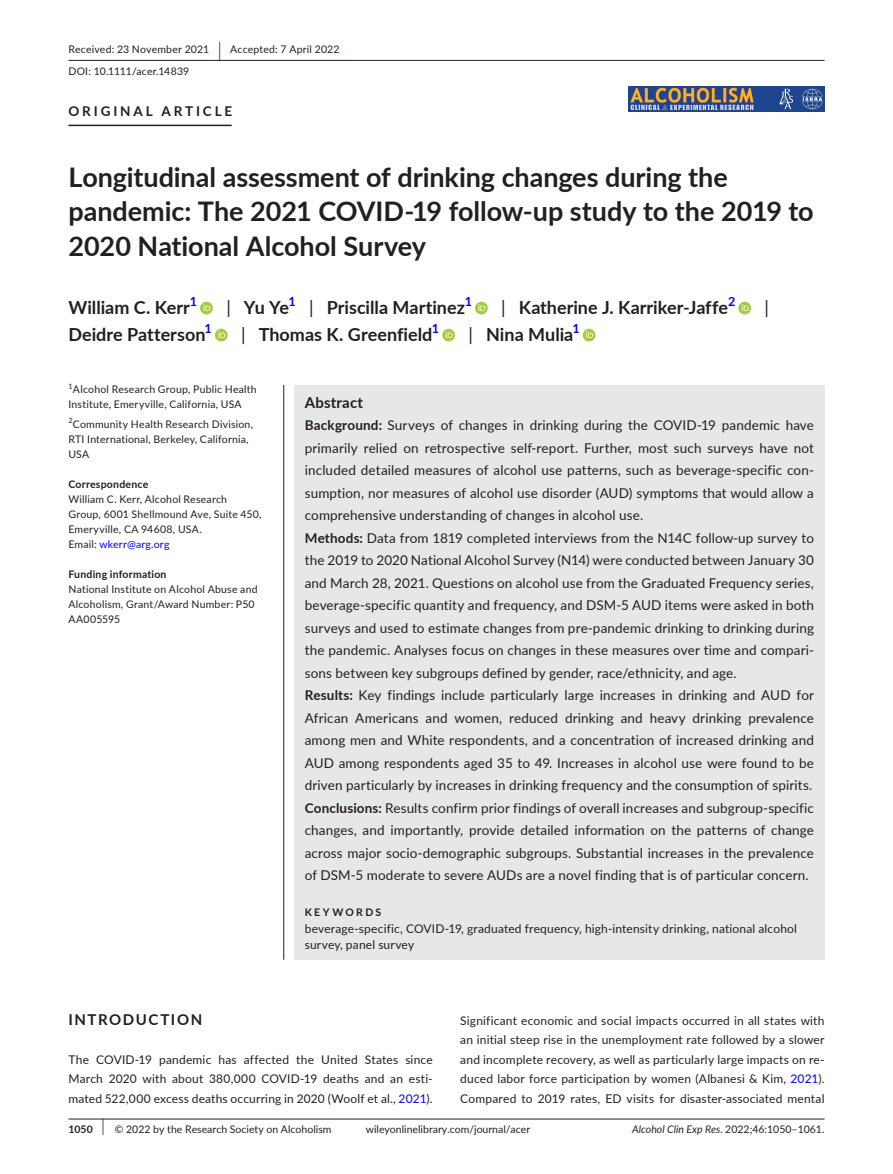
<style>
.page{position:relative;width:893px;height:1174px;background:#fff}
.page>*{position:absolute;margin:0;border:0;box-sizing:border-box;transform-origin:0 0}
.t1{font:700 27px/34.5px "Lato";letter-spacing:-.005em;color:#231f20}
.t2{font:700 18px "Lato";color:#231f20}
.t3{font:18px "Lato";color:#231f20}
.t4{font:700 15px "Lato";letter-spacing:.1em;color:#231f20}
.t5{font:700 15px "Lato";letter-spacing:.015em;color:#231f20}
.t6{font:13.5px/22.5px "Lato";letter-spacing:.01em;color:#231f20}
.t7{font:700 13.5px "Lato";letter-spacing:.215em;color:#231f20}
.t8{font:700 12.6px "Lato";color:#00f}
.t9{font:12px/19.5px "Lato";letter-spacing:.015em;color:#231f20;text-align:justify}
.t10{font:10.5px/15px "Lato";letter-spacing:.02em;color:#231f20}
.t11{font:10.5px "Lato";color:#231f20}
.t12{font:italic 10.5px "Lato";color:#231f20}
.t13{font:700 10.5px "Lato";letter-spacing:.02em;color:#231f20}
.t14{font:700 10.5px "Lato";letter-spacing:.22em;color:#231f20}
.t15{font:7.35px "Lato";color:#231f20}
.s1{font-size:19.65px}
.s2{font-weight:400}
.s3{color:#00f}
.s4{font-weight:700}
.s5{font-size:17.4px}
.s6{font-style:normal}
</style>
<div class="page">
<hr style="left:68px;top:1118px;width:756px;height:1px;background:#231f20">
<img style="left:629px;top:86px;width:195px;height:26px">
<hr style="left:68px;top:60px;width:756px;height:1px;background:#231f20">
<hr style="left:68px;top:125px;width:164px;height:1px;background:#231f20">
<svg style="left:200px;top:302px;width:13px;height:12px"></svg>
<svg style="left:203px;top:304px;width:7px;height:7px"></svg>
<svg style="left:475px;top:302px;width:13px;height:12px"></svg>
<svg style="left:478px;top:304px;width:7px;height:7px"></svg>
<svg style="left:738px;top:302px;width:13px;height:12px"></svg>
<svg style="left:742px;top:304px;width:7px;height:7px"></svg>
<div style="left:215px;top:329px;width:13px;height:12px;background:#a5cd39;border-radius:50%"></div>
<svg style="left:218px;top:331px;width:7px;height:7px"></svg>
<svg style="left:442px;top:329px;width:13px;height:12px"></svg>
<svg style="left:446px;top:331px;width:7px;height:7px"></svg>
<div style="left:583px;top:329px;width:12px;height:12px;background:#a5cd39;border-radius:50%"></div>
<svg style="left:586px;top:331px;width:7px;height:7px"></svg>
<div style="left:294px;top:385px;width:530px;height:574px;background:#e6e7e9"></div>
<hr style="left:283px;top:385px;width:1px;height:574px;background:#231f20">
<p class="t10" style="left:68px;top:38px;width:273px;line-height:21.8px">Received: 23 November 2021 <span class="s1">|</span> Accepted: 7 April 2022<br>DOI: 10.1111/acer.14839</p>
<p class="t7" style="left:68px;top:101px;width:165px">ORIGINAL ARTICLE</p>
<h1 class="t1" style="left:68px;top:159px;width:747px">Longitudinal assessment of drinking changes during the pandemic: The 2021 COVID-19 follow-up study to the 2019 to<br>2020 National Alcohol Survey</h1>
<h2 class="t2" style="left:68px;top:295px;width:123px">William C. Kerr</h2>
<p class="t8" style="left:190px;top:292px;width:9px">1</p>
<h2 class="t2" style="left:226px;top:295px;width:64px"><span class="s2">|</span> Yu Ye</h2>
<p class="t8" style="left:288px;top:292px;width:9px">1</p>
<h2 class="t2" style="left:309px;top:295px;width:157px"><span class="s2">|</span> Priscilla Martinez</h2>
<p class="t8" style="left:465px;top:292px;width:9px">1</p>
<h2 class="t2" style="left:501px;top:295px;width:228px"><span class="s2">|</span> Katherine J. Karriker-Jaffe</h2>
<p class="t8" style="left:728px;top:292px;width:9px">2</p>
<h2 class="t3" style="left:764px;top:295px;width:6px">|</h2>
<h2 class="t2" style="left:68px;top:322px;width:139px">Deidre Patterson</h2>
<p class="t8" style="left:205px;top:319px;width:9px">1</p>
<h2 class="t2" style="left:241px;top:322px;width:193px"><span class="s2">|</span> Thomas K. Greenfield</h2>
<p class="t8" style="left:432px;top:319px;width:9px">1</p>
<h2 class="t2" style="left:469px;top:322px;width:106px"><span class="s2">|</span> Nina Mulia</h2>
<p class="t8" style="left:572px;top:319px;width:9px">1</p>
<p class="t15" style="left:68px;top:381px;width:6px">1</p>
<p class="t10" style="left:68px;top:382px;width:190px;text-indent:5px">Alcohol Research Group, Public Health<br>Institute, Emeryville, California, USA</p>
<p class="t10" style="left:68px;top:416px;width:186px"><sup>2</sup>Community Health Research Division,<br>RTI International, Berkeley, California,<br>USA</p>
<p class="t13" style="left:68px;top:476px;width:81px">Correspondence</p>
<p class="t10" style="left:68px;top:491px;width:195px">William C. Kerr, Alcohol Research<br>Group, 6001 Shellmound Ave, Suite 450,<br>Emeryville, CA 94608, USA.<br>Email: <span class="s3">wkerr@arg.org</span></p>
<p class="t13" style="left:68px;top:566px;width:100px">Funding information</p>
<p class="t10" style="left:68px;top:581px;width:191px">National Institute on Alcohol Abuse and<br>Alcoholism, Grant/Award Number: P50<br>AA005595</p>
<p class="t5" style="left:305px;top:391px;width:60px">Abstract</p>
<p class="t6" style="left:305px;top:413px;width:511px"><span class="s4">Background:</span> Surveys of changes in drinking during the COVID-19 pandemic have primarily relied on retrospective self-report. Further, most such surveys have not included detailed measures of alcohol use patterns, such as beverage-specific con&shy;sumption, nor measures of alcohol use disorder (AUD) symptoms that would allow a comprehensive understanding of changes in alcohol use.<br><span class="s4">Methods:</span> Data from 1819 completed interviews from the N14C follow-up survey to the 2019 to 2020 National Alcohol Survey (N14) were conducted between January 30 and March 28, 2021. Questions on alcohol use from the Graduated Frequency series, beverage-specific quantity and frequency, and DSM-5 AUD items were asked in both surveys and used to estimate changes from pre-pandemic drinking to drinking during the pandemic. Analyses focus on changes in these measures over time and compari&shy;sons between key subgroups defined by gender, race/ethnicity, and age.<br><span class="s4">Results:</span> Key findings include particularly large increases in drinking and AUD for African Americans and women, reduced drinking and heavy drinking prevalence among men and White respondents, and a concentration of increased drinking and AUD among respondents aged 35 to 49. Increases in alcohol use were found to be driven particularly by increases in drinking frequency and the consumption of spirits.<br><span class="s4">Conclusions:</span> Results confirm prior findings of overall increases and subgroup-specific changes, and importantly, provide detailed information on the patterns of change across major socio-demographic subgroups. Substantial increases in the prevalence of DSM-5 moderate to severe AUDs are a novel finding that is of particular concern.</p>
<p class="t14" style="left:305px;top:904px;width:78px">KEYWORDS</p>
<p class="t9" style="left:305px;top:919px;width:494px;line-height:16.5px">beverage-specific, COVID-19, graduated frequency, high-intensity drinking, national alcohol survey, panel survey</p>
<p class="t4" style="left:68px;top:1008px;width:135px">INTRODUCTION</p>
<p class="t9" style="left:68px;top:1049px;width:366px">The COVID-19 pandemic has affected the United States since March 2020 with about 380,000 COVID-19 deaths and an esti&shy;mated 522,000 excess deaths occurring in 2020 (Woolf et al., <span class="s3">2021</span>).</p>
<p class="t9" style="left:460px;top:1010px;width:366px">Significant economic and social impacts occurred in all states with an initial steep rise in the unemployment rate followed by a slower and incomplete recovery, as well as particularly large impacts on re&shy;duced labor force participation by women (Albanesi &amp; Kim, <span class="s3">2021</span>).<br>Compared to 2019 rates, ED visits for disaster-associated mental</p>
<p class="t11" style="left:68px;top:1121px;width:265px"><span class="s4">1050</span> <span class="s5">|</span> © 2022 by the Research Society on Alcoholism</p>
<p class="t11" style="left:366px;top:1121px;width:166px">wileyonlinelibrary.com/journal/acer</p>
<p class="t12" style="left:632px;top:1121px;width:194px">Alcohol Clin Exp Res. <span class="s6">2022;46:1050–1061.</span></p>
</div>
